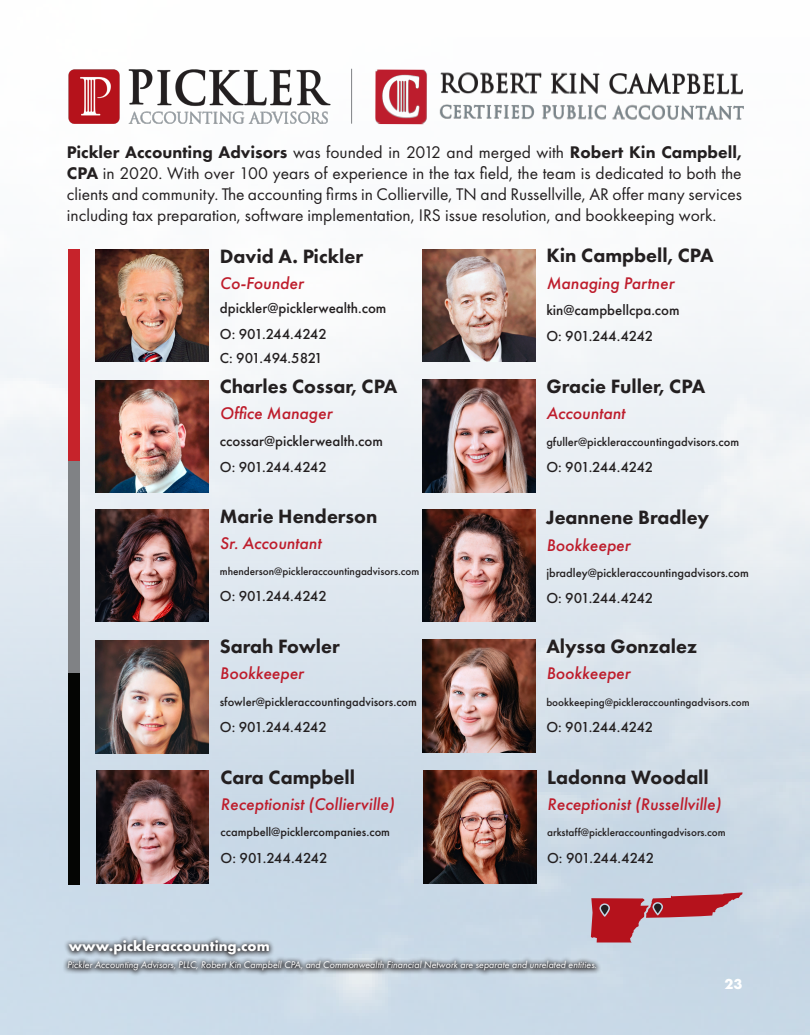
<style>
.page{position:relative;width:810px;height:1035px;background:#fff}
.page>*{position:absolute;margin:0;border:0;box-sizing:border-box;transform-origin:0 0}
.t1{font:800 20px "Futura PT";color:#231f20}
.t2{font:17.5px/21px "Futura PT";color:#231f20;text-align:justify}
.t3{font:italic 500 17.5px "Futura PT";color:#be1d2c}
.t4{font:500 15px "Futura PT";color:#231f20}
.t5{font:700 15px "Futura PT";color:#fff}
.t6{font:500 15px "Futura PT";letter-spacing:-.035em;color:#231f20}
.t7{font:500 12.5px "Futura PT";color:#231f20}
.t8{font:500 11.25px "Futura PT";color:#231f20}
.t9{font:italic 10px "Futura PT";color:#fff}
.s1{font-weight:800}
</style>
<div class="page">
<img style="left:0;top:68px;width:810px;height:967px">
<img style="left:95px;top:249px;width:113px;height:113px">
<img style="left:95px;top:380px;width:113px;height:113px">
<img style="left:60px;top:68px;width:279px;height:66px">
<div style="left:68px;top:249px;width:11px;height:212px;background:#c6232b"></div>
<div style="left:68px;top:461px;width:11px;height:212px;background:#808285"></div>
<div style="left:68px;top:673px;width:11px;height:212px;background:#040503"></div>
<div style="left:62px;top:955px;width:540px;height:22px;background:#231f20;opacity:.92"></div>
<div style="left:64px;top:934px;width:211px;height:27px;background:#231f20;opacity:.92"></div>
<img style="left:375px;top:70px;width:369px;height:56px">
<hr style="left:351px;top:69px;width:1px;height:55px;background:#808285">
<img style="left:423px;top:249px;width:113px;height:113px">
<svg style="left:591px;top:892px;width:152px;height:51px;background:#bc7c88"></svg>
<img style="left:423px;top:380px;width:113px;height:112px">
<img style="left:95px;top:509px;width:113px;height:113px">
<img style="left:95px;top:640px;width:113px;height:113px">
<img style="left:423px;top:509px;width:113px;height:113px">
<img style="left:423px;top:640px;width:113px;height:112px">
<img style="left:96px;top:771px;width:113px;height:113px">
<img style="left:424px;top:770px;width:112px;height:113px">
<p class="t2" style="left:67px;top:141px;width:677px"><span class="s1">Pickler Accounting Advisors</span> was founded in 2012 and merged with <span class="s1">Robert Kin Campbell, CPA</span> in 2020. With over 100 years of experience in the tax field, the team is dedicated to both the clients and community. The accounting firms in Collierville, TN and Russellville, AR offer many services including tax preparation, software implementation, IRS issue resolution, and bookkeeping work.</p>
<p class="t1" style="left:220px;top:243px;width:145px">David A. Pickler</p>
<p class="t3" style="left:220px;top:272px;width:85px">Co-Founder</p>
<p class="t4" style="left:220px;top:299px;width:168px">dpickler@picklerwealth.com</p>
<p class="t4" style="left:220px;top:325px;width:109px">O: 901.244.4242</p>
<p class="t6" style="left:220px;top:349px;width:104px">C: 901.494.5821</p>
<p class="t1" style="left:220px;top:374px;width:179px">Charles Cossar, CPA</p>
<p class="t3" style="left:220px;top:403px;width:114px">Office Manager</p>
<p class="t4" style="left:220px;top:431px;width:165px">ccossar@picklerwealth.com</p>
<p class="t4" style="left:220px;top:458px;width:109px">O: 901.244.4242</p>
<p class="t1" style="left:220px;top:503px;width:159px">Marie Henderson</p>
<p class="t3" style="left:220px;top:532px;width:103px">Sr. Accountant</p>
<p class="t8" style="left:220px;top:565px;width:201px">mhenderson@pickleraccountingadvisors.com</p>
<p class="t4" style="left:220px;top:587px;width:109px">O: 901.244.4242</p>
<p class="t1" style="left:220px;top:634px;width:121px">Sarah Fowler</p>
<p class="t3" style="left:220px;top:663px;width:85px">Bookkeeper</p>
<p class="t7" style="left:220px;top:694px;width:199px">sfowler@pickleraccountingadvisors.com</p>
<p class="t4" style="left:220px;top:718px;width:109px">O: 901.244.4242</p>
<p class="t1" style="left:221px;top:765px;width:136px">Cara Campbell</p>
<p class="t3" style="left:221px;top:793px;width:175px">Receptionist (Collierville)</p>
<p class="t7" style="left:221px;top:825px;width:171px">ccampbell@picklercompanies.com</p>
<p class="t4" style="left:221px;top:849px;width:109px">O: 901.244.4242</p>
<p class="t5" style="left:69px;top:937px;width:203px">www.pickleraccounting.com</p>
<p class="t1" style="left:546px;top:243px;width:169px">Kin Campbell, CPA</p>
<p class="t3" style="left:546px;top:272px;width:129px">Managing Partner</p>
<p class="t4" style="left:546px;top:301px;width:135px">kin@campbellcpa.com</p>
<p class="t4" style="left:546px;top:327px;width:109px">O: 901.244.4242</p>
<p class="t1" style="left:546px;top:374px;width:160px">Gracie Fuller, CPA</p>
<p class="t3" style="left:546px;top:403px;width:80px">Accountant</p>
<p class="t7" style="left:546px;top:434px;width:194px">gfuller@pickleraccountingadvisors.com</p>
<p class="t4" style="left:546px;top:458px;width:109px">O: 901.244.4242</p>
<p class="t1" style="left:546px;top:505px;width:164px">Jeannene Bradley</p>
<p class="t3" style="left:546px;top:534px;width:85px">Bookkeeper</p>
<p class="t7" style="left:546px;top:565px;width:204px">jbradley@pickleraccountingadvisors.com</p>
<p class="t4" style="left:546px;top:589px;width:109px">O: 901.244.4242</p>
<p class="t1" style="left:546px;top:634px;width:152px">Alyssa Gonzalez</p>
<p class="t3" style="left:546px;top:663px;width:85px">Bookkeeper</p>
<p class="t8" style="left:546px;top:695px;width:205px">bookkeeping@pickleraccountingadvisors.com</p>
<p class="t4" style="left:546px;top:718px;width:109px">O: 901.244.4242</p>
<p class="t1" style="left:547px;top:765px;width:163px">Ladonna Woodall</p>
<p class="t3" style="left:547px;top:793px;width:176px">Receptionist (Russellville)</p>
<p class="t8" style="left:547px;top:826px;width:180px">arkstaff@pickleraccountingadvisors.com</p>
<p class="t4" style="left:547px;top:849px;width:109px">O: 901.244.4242</p>
<p class="t9" style="left:67px;top:959px;width:531px">Pickler Accounting Advisors, PLLC, Robert Kin Campbell CPA, and Commonwealth Financial Network are separate and unrelated entities.</p>
<p class="t5" style="left:725px;top:974px;width:20px">23</p>
</div>
